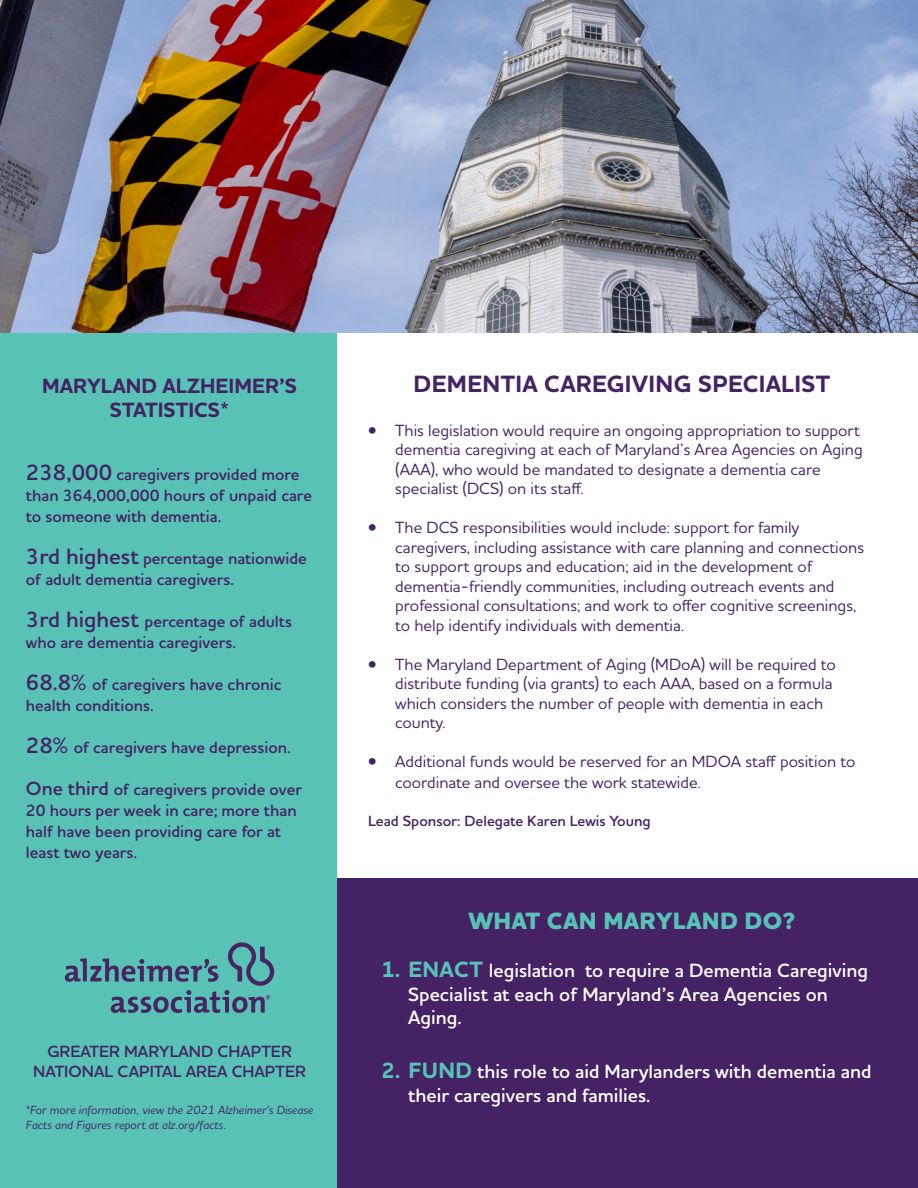
<style>
.page{position:relative;width:918px;height:1188px;background:#fff}
.page>*{position:absolute;margin:0;border:0;box-sizing:border-box;transform-origin:0 0}
.t1{font:700 24px "Houschka Pro";letter-spacing:.015em;color:#442264}
.t2{font:800 24px "Houschka Pro";letter-spacing:.005em;color:#58c2b5}
.t3{font:700 21px/24px "Houschka Pro";color:#442264;text-align:center}
.t4{font:600 19.5px/23.4px "Houschka Pro";color:#fff}
.t5{font:500 16.5px/19.5px "Houschka Pro";color:#442264}
.t6{font:600 16.5px/21px "Houschka Pro";color:#442264}
.t7{font:600 15px "Houschka Pro";color:#442264}
.t8{font:italic 500 12px/14.4px "Houschka Pro";color:#442264}
.s1{font-size:22.5px}
.s2{font-size:19.5px}
.s3{font-weight:700;font-size:22.5px;color:#58c2b5}
</style>
<div class="page">
<div style="left:293px;top:879px;width:625px;height:309px;background:#442264"></div>
<div style="left:0;top:0;width:337px;height:1188px;background:#58c2b5"></div>
<svg style="left:65px;top:942px;width:209px;height:71px"></svg>
<img style="left:0;top:0;width:918px;height:333px">
<p class="t3" style="left:42px;top:374px;width:256px">MARYLAND ALZHEIMER’S<br>STATISTICS*</p>
<p class="t6" style="left:26px;top:464px;width:288px"><span class="s1">238,000</span> caregivers provided more than 364,000,000 hours of unpaid care to someone with dementia.</p>
<p class="t6" style="left:26px;top:548px;width:282px"><span class="s1">3rd highest</span> percentage nationwide of adult dementia caregivers.</p>
<p class="t6" style="left:26px;top:611px;width:268px"><span class="s1">3rd highest</span> percentage of adults who are dementia caregivers.</p>
<p class="t6" style="left:26px;top:674px;width:257px"><span class="s1">68.8%</span> of caregivers have chronic health conditions.</p>
<p class="t6" style="left:26px;top:737px;width:266px"><span class="s1">28%</span> of caregivers have depression.</p>
<p class="t6" style="left:26px;top:779px;width:278px"><span class="s2">One third</span> of caregivers provide over<br>20 hours per week in care; more than half have been providing care for at least two years.</p>
<p class="t6" style="left:47px;top:1041px;width:246px">GREATER MARYLAND CHAPTER</p>
<p class="t6" style="left:33px;top:1061px;width:274px">NATIONAL CAPITAL AREA CHAPTER</p>
<p class="t8" style="left:26px;top:1103px;width:289px">*For more information, view the 2021 Alzheimer’s Disease<br>Facts and Figures report at alz.org/facts.</p>
<p class="t1" style="left:414px;top:368px;width:418px">DEMENTIA CAREGIVING SPECIALIST</p>
<p class="t5" style="left:395px;top:420px;width:469px;text-indent:-27px">• This legislation would require an ongoing appropriation to support dementia caregiving at each of Maryland’s Area Agencies on Aging (AAA), who would be mandated to designate a dementia care specialist (DCS) on its staff.</p>
<p class="t5" style="left:395px;top:517px;width:470px;text-indent:-27px">• The DCS responsibilities would include: support for family caregivers, including assistance with care planning and connections to support groups and education; aid in the development of dementia-friendly communities, including outreach events and professional consultations; and work to offer cognitive screenings, to help identify individuals with dementia.</p>
<p class="t5" style="left:395px;top:654px;width:442px;text-indent:-27px">• The Maryland Department of Aging (MDoA) will be required to distribute funding (via grants) to each AAA, based on a formula which considers the number of people with dementia in each county.</p>
<p class="t5" style="left:395px;top:751px;width:462px;line-height:21px;text-indent:-27px">• Additional funds would be reserved for an MDOA staff position to coordinate and oversee the work statewide.</p>
<p class="t7" style="left:368px;top:811px;width:284px">Lead Sponsor: Delegate Karen Lewis Young</p>
<p class="t2" style="left:468px;top:905px;width:328px">WHAT CAN MARYLAND DO?</p>
<p class="t4" style="left:408px;top:959px;width:462px;text-indent:-27px"><span class="s3">1. ENACT</span> legislation to require a Dementia Caregiving<br>Specialist at each of Maryland’s Area Agencies on<br>Aging.</p>
<p class="t4" style="left:408px;top:1060px;width:465px;text-indent:-27px"><span class="s3">2. FUND</span> this role to aid Marylanders with dementia and their caregivers and families.</p>
</div>
